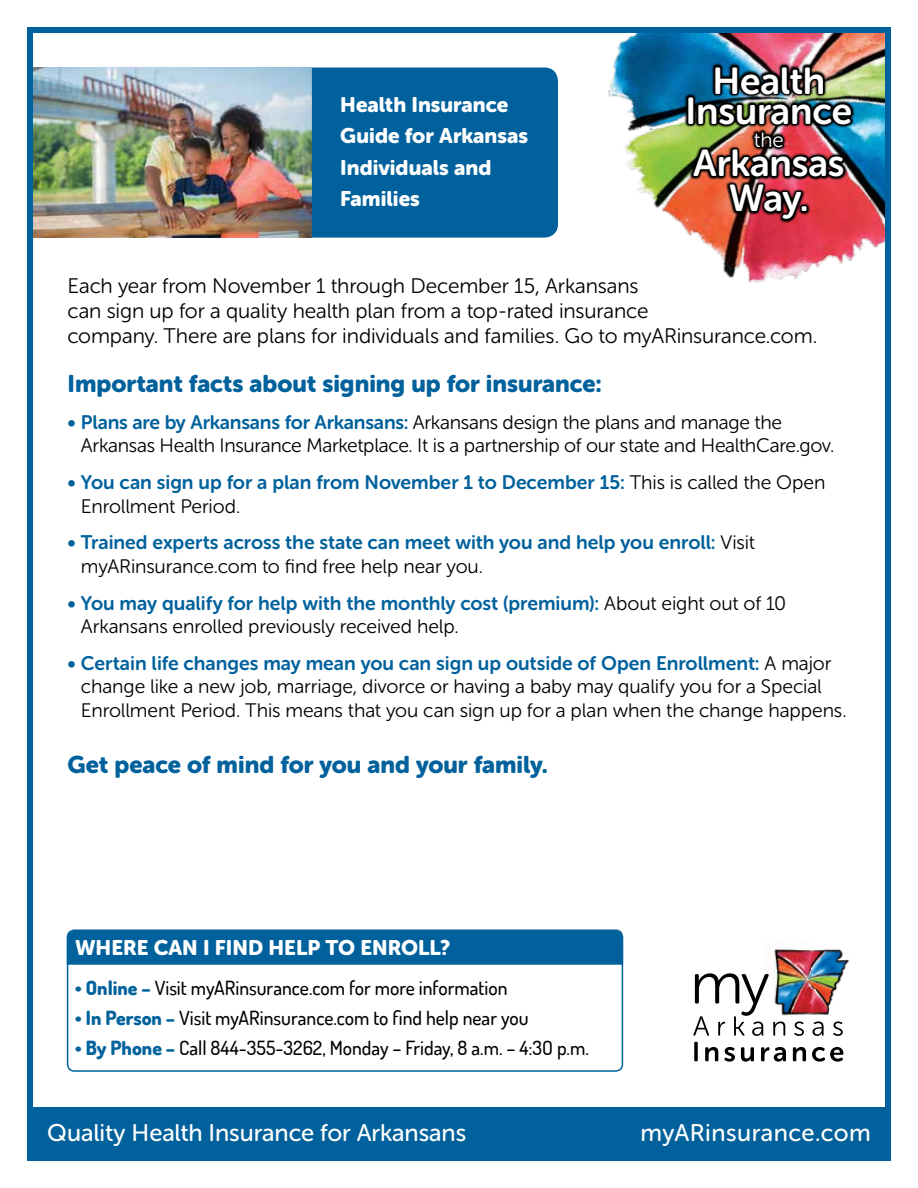
<style>
.page{position:relative;width:918px;height:1188px;background:#fff}
.page>*{position:absolute;margin:0;border:0;box-sizing:border-box;transform-origin:0 0}
.t1{font:37.35px/30.2px "Museo Sans Rounded 700";letter-spacing:-.005em;color:#fff;text-align:center}
.t2{font:24px "Museo Sans Rounded 900";color:#01619c}
.t3{font:24px "Museo Sans Rounded 500";color:#fff}
.t4{font:24px "Museo Sans Rounded 500";letter-spacing:.02em;color:#fff}
.t5{font:21px/25.2px "Museo Sans Rounded 300";letter-spacing:-.005em;color:#000}
.t6{font:21px/31.5px "Museo Sans Rounded 900";color:#fff}
.t7{font:20.7px "Museo Sans Rounded 300";color:#fff}
.t8{font:19.5px/23.4px "Museo Sans Rounded 300";letter-spacing:-.01em;color:#000}
.t9{font:19.5px "Museo Sans Rounded 700";color:#01619c}
.t10{font:500 19.5px "Dosis";color:#000}
.s1{font-family:"Museo Sans Rounded 700";color:#01619c}
.s2{font-family:"Museo Sans Rounded 300";color:#000}
.s3{font-weight:800;color:#01619c}
</style>
<div class="page">
<img style="left:34px;top:68px;width:278px;height:170px">
<div style="left:66px;top:930px;width:558px;height:35px;background:#01619c"></div>
<div style="left:67px;top:929px;width:556px;height:143px;border:2px solid #01619c;border-radius:7px"></div>
<img style="left:766px;top:939px;width:84px;height:77px">
<svg style="left:694px;top:1042px;width:4px;height:19px"></svg>
<svg style="left:705px;top:1047px;width:13px;height:14px"></svg>
<svg style="left:724px;top:1047px;width:11px;height:15px"></svg>
<svg style="left:741px;top:1047px;width:13px;height:15px"></svg>
<svg style="left:761px;top:1047px;width:25px;height:15px"></svg>
<svg style="left:793px;top:1047px;width:13px;height:14px"></svg>
<svg style="left:812px;top:1047px;width:31px;height:15px"></svg>
<svg style="left:693px;top:973px;width:92px;height:63px"></svg>
<svg style="left:794px;top:1021px;width:10px;height:15px"></svg>
<svg style="left:813px;top:1021px;width:11px;height:15px"></svg>
<svg style="left:833px;top:1021px;width:10px;height:15px"></svg>
<div style="left:27px;top:1107px;width:864px;height:54px;background:#01619c"></div>
<div style="left:312px;top:68px;width:246px;height:170px;background:#01619c"></div>
<img style="left:608px;top:34px;width:276px;height:249px">
<div style="left:27px;top:27px;width:864px;height:1134px;border:6px solid #01619c"></div>
<svg style="left:684px;top:63px;width:171px;height:161px"></svg>
<div style="left:687px;top:96px;width:8px;height:29px;border:3px solid #000;border-radius:2px"></div>
<img style="left:690px;top:64px;width:164px;height:158px">
<div style="left:801px;top:205px;width:7px;height:8px;border:3px solid #000;border-radius:2px"></div>
<p class="t6" style="left:340px;top:89px;width:189px">Health Insurance<br>Guide for Arkansas<br>Individuals and<br>Families</p>
<h1 class="t1" style="left:686px;top:66px;width:168px">Health<br>Insurance</h1>
<p class="t7" style="left:754px;top:128px;width:31px">the</p>
<h1 class="t1" style="left:693px;top:145px;width:153px;line-height:35.4px">Arkansas<br>Way.</h1>
<p class="t5" style="left:68px;top:273px;width:751px">Each year from November 1 through December 15, Arkansans<br>can sign up for a quality health plan from a top-rated insurance<br>company. There are plans for individuals and families. Go to myARinsurance.com.</p>
<p class="t2" style="left:68px;top:370px;width:536px">Important facts about signing up for insurance:</p>
<p class="t8" style="left:81px;top:411px;width:755px;text-indent:-13px"><span class="s1">• Plans are by Arkansans for Arkansans:</span> Arkansans design the plans and manage the<br>Arkansas Health Insurance Marketplace. It is a partnership of our state and HealthCare.gov.</p>
<p class="t9" style="left:68px;top:472px;width:760px">• You can sign up for a plan from November 1 to December 15: <span class="s2">This is called the Open</span></p>
<p class="t8" style="left:81px;top:494px;width:161px">Enrollment Period.</p>
<p class="t9" style="left:68px;top:532px;width:689px">• Trained experts across the state can meet with you and help you enroll: <span class="s2">Visit</span></p>
<p class="t8" style="left:81px;top:555px;width:404px">myARinsurance.com to find free help near you.</p>
<p class="t9" style="left:68px;top:592px;width:720px">• You may qualify for help with the monthly cost (premium): <span class="s2">About eight out of 10</span></p>
<p class="t8" style="left:81px;top:615px;width:379px">Arkansans enrolled previously received help.</p>
<p class="t9" style="left:68px;top:652px;width:765px">• Certain life changes may mean you can sign up outside of Open Enrollment: <span class="s2">A major</span></p>
<p class="t8" style="left:81px;top:675px;width:767px">change like a new job, marriage, divorce or having a baby may qualify you for a Special<br>Enrollment Period. This means that you can sign up for a plan when the change happens.</p>
<p class="t2" style="left:68px;top:751px;width:482px">Get peace of mind for you and your family.</p>
<p class="t6" style="left:75px;top:932px;width:377px">WHERE CAN I FIND HELP TO ENROLL?</p>
<p class="t10" style="left:75px;top:975px;width:434px"><span class="s3">• Online –</span> Visit myARinsurance.com for more information</p>
<p class="t10" style="left:75px;top:1005px;width:455px"><span class="s3">• In Person –</span> Visit myARinsurance.com to find help near you</p>
<p class="t10" style="left:75px;top:1035px;width:515px"><span class="s3">• By Phone –</span> Call 844-355-3262, Monday – Friday, 8 a.m. – 4:3O p.m.</p>
<p class="t3" style="left:47px;top:1120px;width:421px">Quality Health Insurance for Arkansans</p>
<p class="t4" style="left:641px;top:1120px;width:232px">myARinsurance.com</p>
</div>
